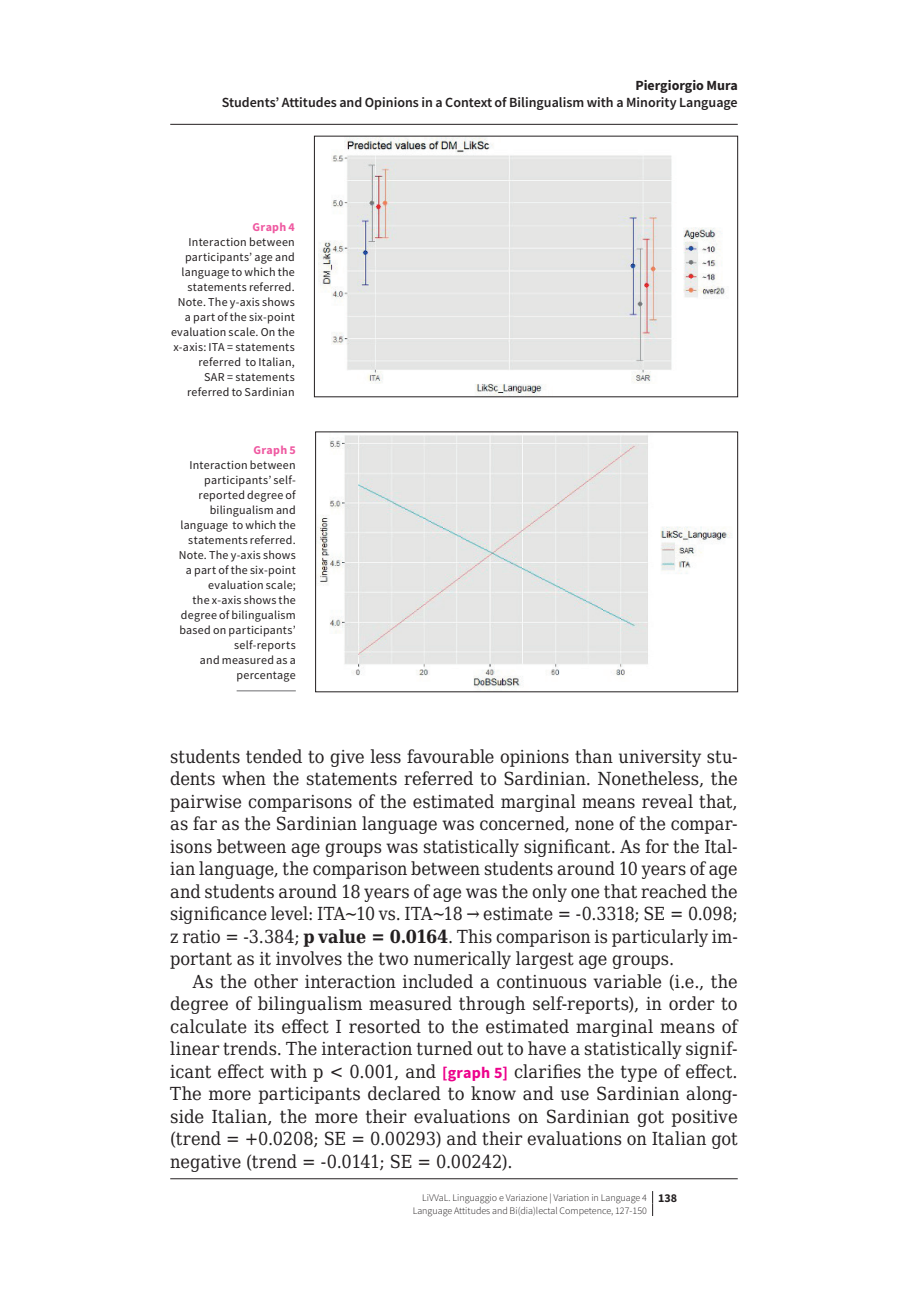
<style>
.page{position:relative;width:908px;height:1304px;background:#fff}
.page>*{position:absolute;margin:0;border:0;box-sizing:border-box;transform-origin:0 0}
.t1{font:18px/22.4px "DejaVu Serif Condensed";color:#231f20;text-align:justify}
.t2{font:600 14px "Source Sans Pro";color:#231f20}
.t3{font:700 14px "Source Sans Pro";color:#231f20}
.t4{font:12px/15px "Source Sans Pro";letter-spacing:.02em;color:#231f20;text-align:right}
.t5{font:700 12px "Source Sans Pro";letter-spacing:.025em;color:#ef59a1}
.t6{font:300 10px/12.4px "Source Sans Pro";color:#231f20}
.s1{font-weight:700}
.s2{font-family:"Source Sans Pro";font-weight:700;font-size:16px;color:#ed028c}
.s3{font-weight:700;font-size:12px}
</style>
<div class="page">
<svg style="left:652px;top:1191px;width:1px;height:25px"></svg>
<img style="left:318px;top:138px;width:407px;height:257px">
<img style="left:317px;top:435px;width:415px;height:255px">
<hr style="left:236px;top:690px;width:60px;height:1px;background:#6c6d70">
<hr style="left:170px;top:124px;width:567px;height:1px;background:#231f20">
<hr style="left:170px;top:1178px;width:567px;height:1px;background:#231f20">
<p class="t3" style="left:635px;top:76px;width:104px">Piergiorgio Mura</p>
<p class="t2" style="left:222px;top:94px;width:517px">Students’ Attitudes and Opinions in a Context of Bilingualism with a Minority Language</p>
<p class="t5" style="left:252px;top:219px;width:44px">Graph 4</p>
<p class="t4" style="left:171px;top:234px;width:125px">Interaction between participants’ age and language to which the statements referred.<br>Note. The y-axis shows a part of the six-point evaluation scale. On the x-axis: ITA = statements referred to Italian,<br>SAR = statements referred to Sardinian</p>
<p class="t5" style="left:253px;top:442px;width:44px">Graph 5</p>
<p class="t4" style="left:179px;top:458px;width:118px">Interaction between participants’ self&shy;reported degree of bilingualism and language to which the statements referred.<br>Note. The y-axis shows a part of the six-point evaluation scale;<br>the x-axis shows the degree of bilingualism based on participants’ self-reports<br>and measured as a percentage</p>
<p class="t1" style="left:170px;top:745px;width:568px">students tended to give less favourable opinions than university stu&shy;dents when the statements referred to Sardinian. Nonetheless, the pairwise comparisons of the estimated marginal means reveal that, as far as the Sardinian language was concerned, none of the compar&shy;isons between age groups was statistically significant. As for the Ital&shy;ian language, the comparison between students around 10 years of age and students around 18 years of age was the only one that reached the significance level: ITA~10 vs. ITA~18 → estimate = -0.3318; SE = 0.098; z ratio = -3.384; <span class="s1">p value = 0.0164</span>. This comparison is particularly im&shy;portant as it involves the two numerically largest age groups.</p>
<p class="t1" style="left:170px;top:970px;width:568px;text-indent:23px">As the other interaction included a continuous variable (i.e., the degree of bilingualism measured through self-reports), in order to calculate its effect I resorted to the estimated marginal means of linear trends. The interaction turned out to have a statistically signif&shy;icant effect with p &lt; 0.001, and <span class="s2">[graph 5]</span> clarifies the type of effect.<br>The more participants declared to know and use Sardinian along&shy;side Italian, the more their evaluations on Sardinian got positive (trend = +0.0208; SE = 0.00293) and their evaluations on Italian got negative (trend = -0.0141; SE = 0.00242).</p>
<p class="t6" style="left:412px;top:1191px;width:266px;text-indent:9px">LiVVaL. Linguaggio e Variazione | Variation in Language 4 <span class="s3">138<br></span>Language Attitudes and Bi(dia)lectal Competence, 127-150</p>
</div>
